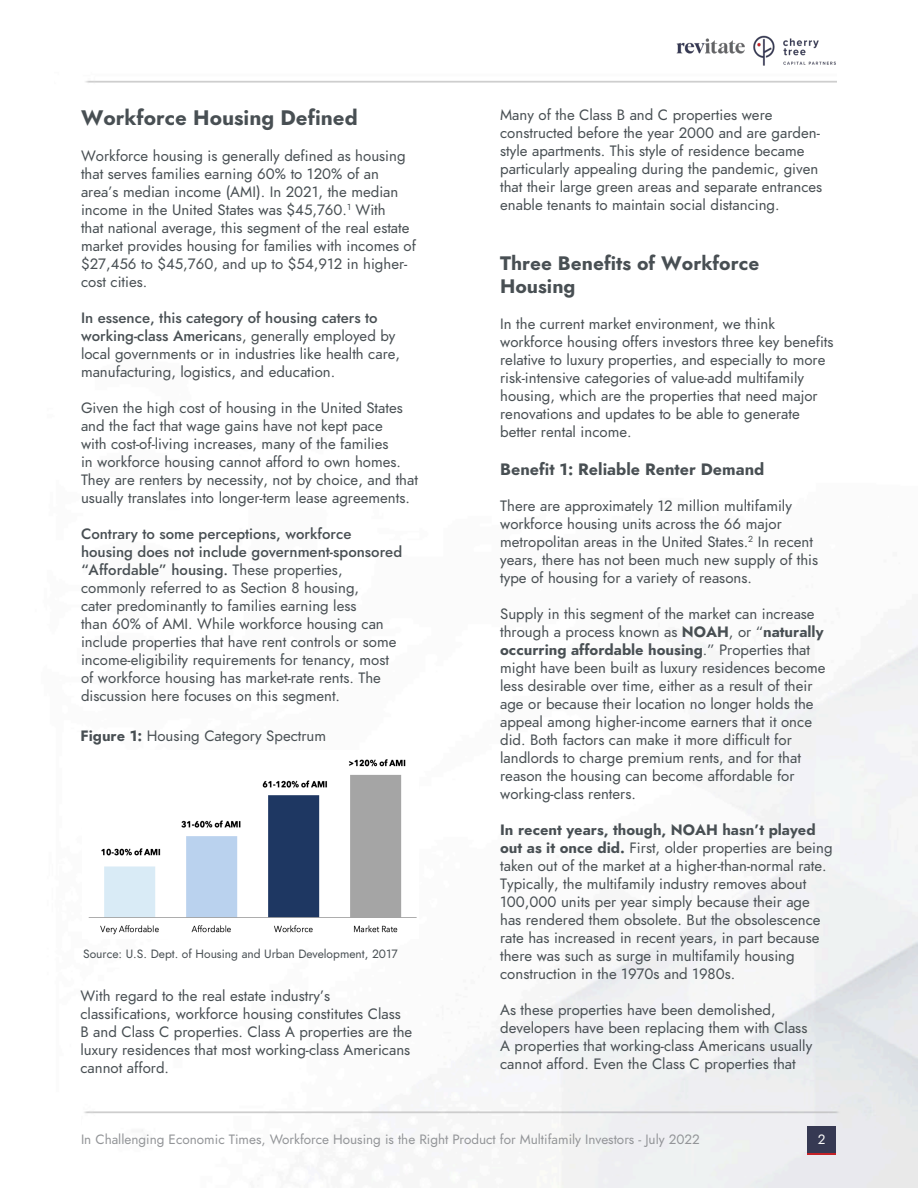
<style>
.page{position:relative;width:918px;height:1188px;background:#fff}
.page>*{position:absolute;margin:0;border:0;box-sizing:border-box;transform-origin:0 0}
.t1{font:700 21px "Jost";color:#484f53}
.t2{font:700 19.5px/23.4px "Jost";color:#484f53}
.t3{font:700 16.5px "Jost";color:#484f53}
.t4{font:15px/18px "Jost";color:#484f53}
.t5{font:700 15px "Jost";color:#484f53}
.t6{font:500 15px "Jost";color:#484f53}
.t7{font:13.5px "Jost";color:#939598}
.t8{font:13.5px "Jost";color:#fafafa}
.t9{font:12px "Jost";color:#484f53}
.s1{font-weight:500}
.s2{font-weight:700}
.s3{font-weight:400}
</style>
<div class="page">
<img style="left:84px;top:80px;width:833px;height:1108px">
<img style="left:676px;top:35px;width:160px;height:31px">
<div style="left:808px;top:1127px;width:28px;height:28px;background:#363953"></div>
<hr style="left:808px;top:1153px;width:28px;height:2px;background:#c42127">
<div style="left:837px;top:69px;width:81px;height:39px;background:#fff"></div>
<img style="left:84px;top:751px;width:334px;height:188px">
<p class="t1" style="left:81px;top:103px;width:278px">Workforce Housing Defined</p>
<p class="t4" style="left:81px;top:147px;width:326px">Workforce housing is generally defined as housing</p>
<p class="t4" style="left:81px;top:165px;width:337px">that serves families earning 60% to 120% of an area’s median income (AMI). In 2021, the median income in the United States was $45,760.<sup>1</sup> With<br>that national average, this segment of the real estate market provides housing for families with incomes of $27,456 to $45,760, and up to $54,912 in higher&shy;cost cities.</p>
<p class="t6" style="left:81px;top:308px;width:298px">In essence, this category of housing caters to</p>
<p class="t4" style="left:81px;top:327px;width:321px"><span class="s1">working-class American</span>s, generally employed by local governments or in industries like health care, manufacturing, logistics, and education.</p>
<p class="t4" style="left:81px;top:399px;width:339px">Given the high cost of housing in the United States and the fact that wage gains have not kept pace<br>with cost-of-living increases, many of the families<br>in workforce housing cannot afford to own homes.<br>They are renters by necessity, not by choice, and that usually translates into longer-term lease agreements.</p>
<p class="t6" style="left:81px;top:524px;width:272px">Contrary to some perceptions, workforce</p>
<p class="t4" style="left:81px;top:543px;width:323px"><span class="s1">housing does not include government-sponsored “Affordable” housing.</span> These properties, commonly referred to as Section 8 housing,<br>cater predominantly to families earning less<br>than 60% of AMI. While workforce housing can include properties that have rent controls or some income-eligibility requirements for tenancy, most of workforce housing has market-rate rents. The discussion here focuses on this segment.</p>
<p class="t4" style="left:80px;top:727px;width:247px"><span class="s2">Figure 1:</span> Housing Category Spectrum</p>
<p class="t9" style="left:83px;top:946px;width:316px">Source: U.S. Dept. of Housing and Urban Development, 2017</p>
<p class="t4" style="left:80px;top:987px;width:333px">With regard to the real estate industry’s classifications, workforce housing constitutes Class B and Class C properties. Class A properties are the luxury residences that most working-class Americans cannot afford.</p>
<p class="t4" style="left:500px;top:106px;width:324px">Many of the Class B and C properties were constructed before the year 2000 and are garden&shy;style apartments. This style of residence became particularly appealing during the pandemic, given that their large green areas and separate entrances enable tenants to maintain social distancing.</p>
<p class="t2" style="left:500px;top:251px;width:261px">Three Benefits of Workforce<br>Housing</p>
<p class="t4" style="left:500px;top:315px;width:276px">In the current market environment, we think</p>
<p class="t4" style="left:500px;top:333px;width:335px">workforce housing offers investors three key benefits</p>
<p class="t4" style="left:500px;top:351px;width:327px">relative to luxury properties, and especially to more</p>
<p class="t4" style="left:500px;top:369px;width:306px">risk-intensive categories of value-add multifamily</p>
<p class="t4" style="left:500px;top:387px;width:319px">housing, which are the properties that need major</p>
<p class="t4" style="left:500px;top:405px;width:301px">renovations and updates to be able to generate better rental income.</p>
<p class="t3" style="left:500px;top:458px;width:266px">Benefit 1: Reliable Renter Demand</p>
<p class="t4" style="left:500px;top:497px;width:293px">There are approximately 12 million multifamily</p>
<p class="t4" style="left:500px;top:515px;width:283px">workforce housing units across the 66 major</p>
<p class="t4" style="left:500px;top:533px;width:314px">metropolitan areas in the United States.<sup>2</sup> In recent</p>
<p class="t4" style="left:500px;top:551px;width:320px">years, there has not been much new supply of this</p>
<p class="t4" style="left:500px;top:569px;width:253px">type of housing for a variety of reasons.</p>
<p class="t4" style="left:500px;top:605px;width:316px">Supply in this segment of the market can increase</p>
<p class="t4" style="left:500px;top:623px;width:325px">through a process known as <span class="s2">NOAH</span>, or “<span class="s2">naturally</span></p>
<p class="t5" style="left:500px;top:639px;width:311px">occurring affordable housing<span class="s3">.” Properties that</span></p>
<p class="t4" style="left:500px;top:659px;width:327px">might have been built as luxury residences become</p>
<p class="t4" style="left:500px;top:677px;width:315px">less desirable over time, either as a result of their age or because their location no longer holds the appeal among higher-income earners that it once did. Both factors can make it more difficult for landlords to charge premium rents, and for that reason the housing can become affordable for working-class renters.</p>
<p class="t5" style="left:500px;top:819px;width:317px">In recent years, though, NOAH hasn’t played</p>
<p class="t4" style="left:500px;top:839px;width:334px"><span class="s2">out as it once did.</span> First, older properties are being</p>
<p class="t4" style="left:500px;top:857px;width:328px">taken out of the market at a higher-than-normal rate.<br>Typically, the multifamily industry removes about 100,000 units per year simply because their age has rendered them obsolete. But the obsolescence rate has increased in recent years, in part because there was such as surge in multifamily housing construction in the 1970s and 1980s.</p>
<p class="t4" style="left:500px;top:1001px;width:314px">As these properties have been demolished, developers have been replacing them with Class A properties that working-class Americans usually cannot afford. Even the Class C properties that</p>
<p class="t7" style="left:81px;top:1130px;width:620px">In Challenging Economic Times, Workforce Housing is the Right Product for Multifamily Investors - July 2022</p>
<p class="t8" style="left:818px;top:1131px;width:9px">2</p>
</div>
